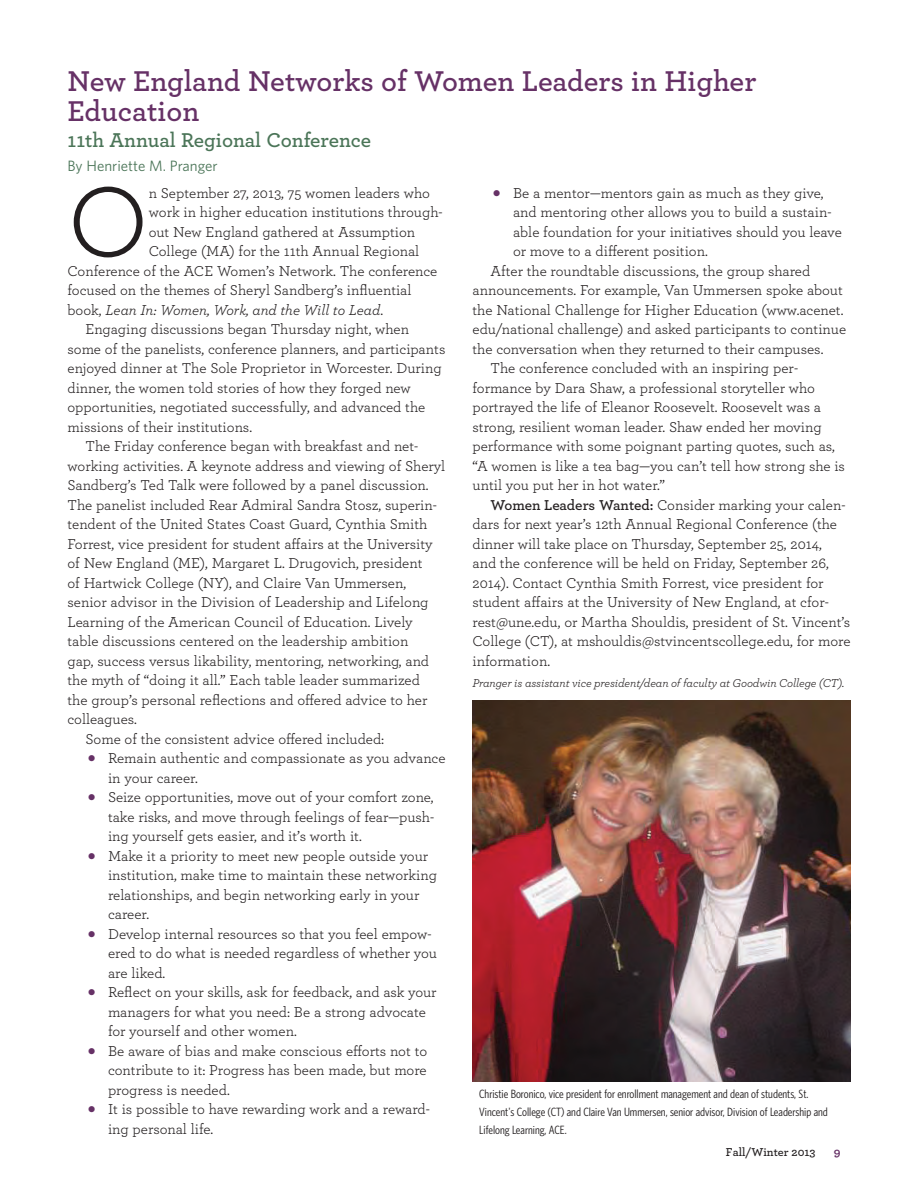
<style>
.page{position:relative;width:918px;height:1188px;background:#fff}
.page>*{position:absolute;margin:0;border:0;box-sizing:border-box;transform-origin:0 0}
.t1{font:103.95px "Archer";color:#231f20}
.t2{font:600 30px/30px "Archer";color:#663166}
.t3{font:600 21px "Archer";color:#4b7558}
.t4{font:15px/19.5px "Archer";color:#231f20}
.t5{font:italic 15px "Archer";color:#231f20}
.t6{font:15px "Whitney";color:#4b7558}
.t7{font:12px/18px "Whitney Condensed";color:#231f20}
.t8{font:italic 12px "Archer";letter-spacing:-.01em;color:#231f20}
.t9{font:600 12px "Archer";color:#231f20}
.t10{font:700 12px "Archer";color:#663166}
.s1{color:#663166}
.s2{font-weight:600}
.s3{font-style:normal}
</style>
<div class="page">
<img style="left:472px;top:701px;width:378px;height:381px">
<h2 class="t2" style="left:68px;top:65px;width:690px">New England Networks of Women Leaders in Higher<br>Education</h2>
<h3 class="t3" style="left:68px;top:124px;width:305px">11th Annual Regional Conference</h3>
<p class="t6" style="left:68px;top:156px;width:152px">By Henriette M. Pranger</p>
<h1 class="t1" style="left:68px;top:150px;width:83px">O</h1>
<p class="t4" style="left:149px;top:182px;width:283px">n September 27, 2013, 75 women leaders who</p>
<p class="t4" style="left:493px;top:182px;width:332px"><span class="s1">●</span> Be a mentor—mentors gain as much as they give,</p>
<p class="t4" style="left:513px;top:202px;width:320px">and mentoring other allows you to build a sustain-</p>
<p class="t4" style="left:513px;top:221px;width:330px">able foundation for your initiatives should you leave</p>
<p class="t4" style="left:513px;top:241px;width:196px">or move to a different position.</p>
<p class="t4" style="left:490px;top:260px;width:321px">After the roundtable discussions, the group shared</p>
<p class="t4" style="left:472px;top:280px;width:372px">announcements. For example, Van Ummersen spoke about</p>
<p class="t4" style="left:472px;top:299px;width:372px">the National Challenge for Higher Education (www.acenet.</p>
<p class="t4" style="left:472px;top:319px;width:375px">edu/national challenge) and asked participants to continue</p>
<p class="t4" style="left:472px;top:338px;width:352px">the conversation when they returned to their campuses.</p>
<p class="t4" style="left:490px;top:358px;width:309px">The conference concluded with an inspiring per-</p>
<p class="t4" style="left:472px;top:377px;width:344px">formance by Dara Shaw, a professional storyteller who</p>
<p class="t4" style="left:472px;top:397px;width:350px">portrayed the life of Eleanor Roosevelt. Roosevelt was a</p>
<p class="t4" style="left:472px;top:416px;width:351px">strong, resilient woman leader. Shaw ended her moving</p>
<p class="t4" style="left:472px;top:436px;width:364px">performance with some poignant parting quotes, such as,</p>
<p class="t4" style="left:472px;top:455px;width:374px">“A women is like a tea bag—you can’t tell how strong she is</p>
<p class="t4" style="left:472px;top:475px;width:194px">until you put her in hot water.”</p>
<p class="t4" style="left:490px;top:494px;width:357px"><span class="s2">Women Leaders Wanted:</span> Consider marking your calen-</p>
<p class="t4" style="left:472px;top:514px;width:366px">dars for next year’s 12th Annual Regional Conference (the</p>
<p class="t4" style="left:472px;top:533px;width:351px">dinner will take place on Thursday, September 25, 2014,</p>
<p class="t4" style="left:472px;top:553px;width:358px">and the conference will be held on Friday, September 26,</p>
<p class="t4" style="left:472px;top:572px;width:353px">2014). Contact Cynthia Smith Forrest, vice president for</p>
<p class="t4" style="left:472px;top:592px;width:358px">student affairs at the University of New England, at cfor-</p>
<p class="t4" style="left:472px;top:611px;width:379px">rest@une.edu, or Martha Shouldis, president of St. Vincent’s</p>
<p class="t4" style="left:472px;top:631px;width:380px">College (CT), at mshouldis@stvincentscollege.edu, for more</p>
<p class="t4" style="left:472px;top:650px;width:79px">information.</p>
<p class="t8" style="left:472px;top:674px;width:373px">Pranger is assistant vice president/dean of faculty at Goodwin College (CT).</p>
<p class="t4" style="left:149px;top:202px;width:296px">work in higher education institutions through-</p>
<p class="t4" style="left:149px;top:221px;width:268px">out New England gathered at Assumption</p>
<p class="t4" style="left:149px;top:241px;width:272px">College (MA) for the 11th Annual Regional</p>
<p class="t4" style="left:67px;top:260px;width:371px">Conference of the ACE Women’s Network. The conference</p>
<p class="t4" style="left:67px;top:280px;width:345px">focused on the themes of Sheryl Sandberg’s influential</p>
<p class="t5" style="left:67px;top:299px;width:317px"><span class="s3">book,</span> Lean In: Women, Work, and the Will to Lead<span class="s3">.</span></p>
<p class="t4" style="left:85px;top:319px;width:325px">Engaging discussions began Thursday night, when</p>
<p class="t4" style="left:67px;top:338px;width:379px">some of the panelists, conference planners, and participants</p>
<p class="t4" style="left:67px;top:358px;width:376px">enjoyed dinner at The Sole Proprietor in Worcester. During</p>
<p class="t4" style="left:67px;top:377px;width:345px">dinner, the women told stories of how they forged new</p>
<p class="t4" style="left:67px;top:397px;width:359px">opportunities, negotiated successfully, and advanced the</p>
<p class="t4" style="left:67px;top:416px;width:186px">missions of their institutions.</p>
<p class="t4" style="left:85px;top:436px;width:334px">The Friday conference began with breakfast and net-</p>
<p class="t4" style="left:67px;top:455px;width:379px">working activities. A keynote address and viewing of Sheryl</p>
<p class="t4" style="left:67px;top:475px;width:363px">Sandberg’s Ted Talk were followed by a panel discussion.</p>
<p class="t4" style="left:67px;top:494px;width:371px">The panelist included Rear Admiral Sandra Stosz, superin-</p>
<p class="t4" style="left:67px;top:514px;width:362px">tendent of the United States Coast Guard, Cynthia Smith</p>
<p class="t4" style="left:67px;top:533px;width:367px">Forrest, vice president for student affairs at the University</p>
<p class="t4" style="left:67px;top:553px;width:357px">of New England (ME), Margaret L. Drugovich, president</p>
<p class="t4" style="left:67px;top:572px;width:340px">of Hartwick College (NY), and Claire Van Ummersen,</p>
<p class="t4" style="left:67px;top:592px;width:363px">senior advisor in the Division of Leadership and Lifelong</p>
<p class="t4" style="left:67px;top:611px;width:347px">Learning of the American Council of Education. Lively</p>
<p class="t4" style="left:67px;top:631px;width:342px">table discussions centered on the leadership ambition</p>
<p class="t4" style="left:67px;top:650px;width:363px">gap, success versus likability, mentoring, networking, and</p>
<p class="t4" style="left:67px;top:670px;width:354px">the myth of “doing it all.” Each table leader summarized</p>
<p class="t4" style="left:67px;top:689px;width:361px">the group’s personal reflections and offered advice to her</p>
<p class="t4" style="left:67px;top:709px;width:71px">colleagues.</p>
<p class="t4" style="left:85px;top:728px;width:300px">Some of the consistent advice offered included:</p>
<p class="t4" style="left:108px;top:748px;width:339px;text-indent:-20px"><span class="s1">●</span> Remain authentic and compassionate as you advance in your career.</p>
<p class="t4" style="left:108px;top:787px;width:328px;text-align:justify;text-indent:-20px"><span class="s1">●</span> Seize opportunities, move out of your comfort zone, take risks, and move through feelings of fear—push&shy;ing yourself gets easier, and it’s worth it.</p>
<p class="t4" style="left:108px;top:845px;width:331px;text-indent:-20px"><span class="s1">●</span> Make it a priority to meet new people outside your institution, make time to maintain these networking relationships, and begin networking early in your career.</p>
<p class="t4" style="left:108px;top:923px;width:330px;text-indent:-20px"><span class="s1">●</span> Develop internal resources so that you feel empow&shy;ered to do what is needed regardless of whether you are liked.</p>
<p class="t4" style="left:108px;top:982px;width:330px;text-indent:-20px"><span class="s1">●</span> Reflect on your skills, ask for feedback, and ask your managers for what you need: Be a strong advocate for yourself and other women.</p>
<p class="t4" style="left:108px;top:1040px;width:321px;text-align:justify;text-indent:-20px"><span class="s1">●</span> Be aware of bias and make conscious efforts not to contribute to it: Progress has been made, but more progress is needed.</p>
<p class="t4" style="left:108px;top:1099px;width:323px;text-indent:-20px"><span class="s1">●</span> It is possible to have rewarding work and a reward&shy;ing personal life.</p>
<p class="t7" style="left:479px;top:1084px;width:350px">Christie Boronico, vice president for enrollment management and dean of students, St.<br>Vincent's College (CT) and Claire Van Ummersen, senior advisor, Division of Leadership and<br>Lifelong Learning, ACE.</p>
<p class="t9" style="left:726px;top:1143px;width:91px">Fall/Winter 2013</p>
<p class="t10" style="left:834px;top:1143px;width:8px">9</p>
</div>
